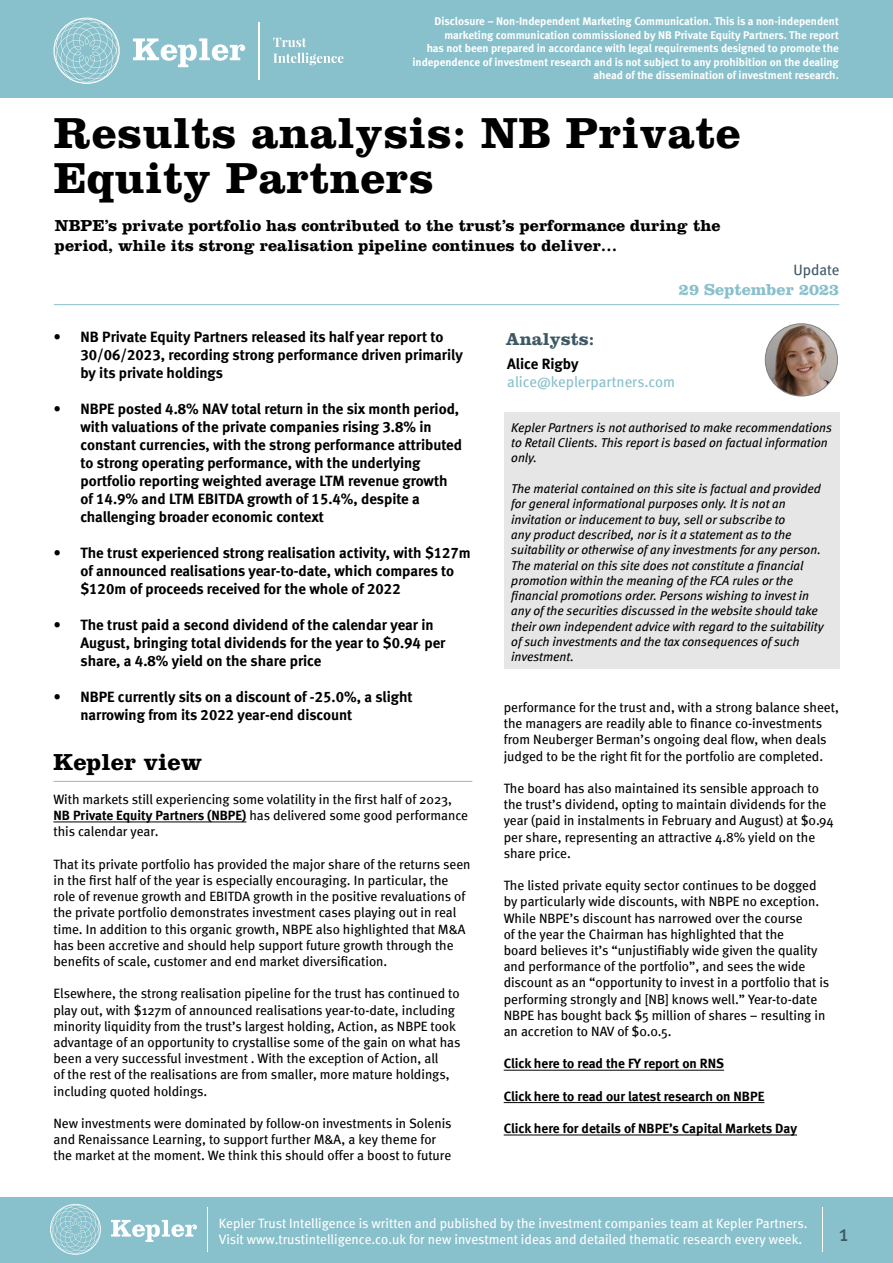
<style>
.page{position:relative;width:893px;height:1263px;background:#fff}
.page>*{position:absolute;margin:0;border:0;box-sizing:border-box;transform-origin:0 0}
.t1{font:700 45px/45px "Clarendon LT Std";letter-spacing:.01em;color:#000}
.t2{font:700 24px "Clarendon LT Std";color:#000}
.t3{font:22.5px "Meta";color:#3d5864}
.t4{font:700 18px "Clarendon LT Std";color:#3d5864}
.t5{font:700 16.5px/19.8px "Clarendon LT Std";color:#000}
.t6{font:700 16.5px "Clarendon LT Std";color:#88c0cb}
.t7{font:15px/18px "Meta Bold LF";color:#000}
.t8{font:15px "Meta";color:#88c0cb}
.t9{font:700 15px "Meta";letter-spacing:-.005em;color:#000}
.t10{font:15px "Meta";letter-spacing:-.005em;color:#3d5864}
.t11{font:13.5px/16.2px "Meta";color:#000}
.t12{font:13.5px/16.2px "Meta";color:#fff}
.t13{font:13.5px "Meta Bold LF";color:#000}
.t14{font:italic 12.75px/15.3px "Meta Book LF";color:#000}
.t15{font:11.25px/13.5px "Meta Bold LF";color:#fff;text-align:right}
.s1{font-family:"Meta"}
.s2{font-family:"Meta Bold LF"}
</style>
<div class="page">
<div style="left:0;top:0;width:893px;height:98px;background:#88c0cb"></div>
<div style="left:0;top:1197px;width:893px;height:66px;background:#88c0cb"></div>
<svg style="left:111px;top:1220px;width:86px;height:22px"></svg>
<svg style="left:50px;top:1204px;width:51px;height:51px"></svg>
<hr style="left:207px;top:1207px;width:1px;height:44px;background:#fff">
<svg style="left:133px;top:38px;width:112px;height:29px"></svg>
<svg style="left:53px;top:18px;width:67px;height:66px"></svg>
<svg style="left:273px;top:38px;width:33px;height:9px"></svg>
<svg style="left:273px;top:53px;width:70px;height:12px"></svg>
<hr style="left:259px;top:22px;width:1px;height:58px;background:#fff">
<hr style="left:822px;top:1207px;width:1px;height:44px;background:#fff">
<hr style="left:53px;top:781px;width:419px;height:1px;background:#88c0cb">
<hr style="left:53px;top:822px;width:193px;height:1px;background:#000">
<hr style="left:54px;top:304px;width:785px;height:1px;background:#88c0cb">
<hr style="left:504px;top:1070px;width:220px;height:1px;background:#000">
<hr style="left:504px;top:1102px;width:260px;height:1px;background:#000">
<hr style="left:504px;top:1135px;width:293px;height:1px;background:#000">
<img style="left:765px;top:324px;width:72px;height:72px;border-radius:36px">
<div style="left:765px;top:323px;width:73px;height:73px;border:1px solid #808080;border-radius:50%"></div>
<div style="left:504px;top:412px;width:335px;height:257px;background:#e6e6e6"></div>
<p class="t15" style="left:412px;top:14px;width:428px">Disclosure – Non-Independent Marketing Communication. This is a non-independent marketing communication commissioned by NB Private Equity Partners. The report<br>has not been prepared in accordance with legal requirements designed to promote the independence of investment research and is not subject to any prohibition on the dealing ahead of the dissemination of investment research.</p>
<h1 class="t1" style="left:54px;top:110px;width:689px">Results analysis: NB Private<br>Equity Partners</h1>
<p class="t5" style="left:55px;top:216px;width:667px">NBPE’s private portfolio has contributed to the trust’s performance during the period, while its strong realisation pipeline continues to deliver…</p>
<p class="t7" style="left:80px;top:327px;width:384px;text-indent:-27px"><span class="s1">•</span> NB Private Equity Partners released its half year report to<br>30/06/2023, recording strong performance driven primarily by its private holdings</p>
<p class="t7" style="left:80px;top:399px;width:383px;text-indent:-27px"><span class="s1">•</span> NBPE posted 4.8% NAV total return in the six month period, with valuations of the private companies rising 3.8% in constant currencies, with the strong performance attributed to strong operating performance, with the underlying portfolio reporting weighted average LTM revenue growth of 14.9% and LTM EBITDA growth of 15.4%, despite a challenging broader economic context</p>
<p class="t7" style="left:80px;top:543px;width:392px;text-indent:-27px"><span class="s1">•</span> The trust experienced strong realisation activity, with $127m of announced realisations year-to-date, which compares to $120m of proceeds received for the whole of 2022</p>
<p class="t7" style="left:80px;top:615px;width:367px;text-indent:-27px"><span class="s1">•</span> The trust paid a second dividend of the calendar year in<br>August, bringing total dividends for the year to $0.94 per share, a 4.8% yield on the share price</p>
<p class="t7" style="left:80px;top:687px;width:334px;text-indent:-27px"><span class="s1">•</span> NBPE currently sits on a discount of -25.0%, a slight narrowing from its 2022 year-end discount</p>
<h2 class="t2" style="left:53px;top:747px;width:150px">Kepler view</h2>
<p class="t11" style="left:53px;top:791px;width:416px">With markets still experiencing some volatility in the first half of 2023,<br><span class="s2">NB Private Equity Partners (NBPE)</span> has delivered some good performance this calendar year.</p>
<p class="t11" style="left:53px;top:856px;width:419px">That its private portfolio has provided the major share of the returns seen in the first half of the year is especially encouraging. In particular, the role of revenue growth and EBITDA growth in the positive revaluations of the private portfolio demonstrates investment cases playing out in real time. In addition to this organic growth, NBPE also highlighted that M&amp;A has been accretive and should help support future growth through the benefits of scale, customer and end market diversification.</p>
<p class="t11" style="left:53px;top:985px;width:408px">Elsewhere, the strong realisation pipeline for the trust has continued to play out, with $127m of announced realisations year-to-date, including minority liquidity from the trust’s largest holding, Action, as NBPE took advantage of an opportunity to crystallise some of the gain on what has been a very successful investment . With the exception of Action, all<br>of the rest of the realisations are from smaller, more mature holdings, including quoted holdings.</p>
<p class="t11" style="left:53px;top:1115px;width:400px">New investments were dominated by follow-on investments in Solenis and Renaissance Learning, to support further M&amp;A, a key theme for the market at the moment. We think this should offer a boost to future</p>
<p class="t10" style="left:793px;top:261px;width:47px">Update</p>
<p class="t6" style="left:679px;top:279px;width:162px">29 September 2023</p>
<h3 class="t4" style="left:506px;top:328px;width:90px">Analysts:</h3>
<p class="t9" style="left:507px;top:355px;width:73px">Alice Rigby</p>
<p class="t8" style="left:507px;top:373px;width:169px">alice@keplerpartners.com</p>
<p class="t14" style="left:511px;top:420px;width:322px">Kepler Partners is not authorised to make recommendations to Retail Clients. This report is based on factual information only.</p>
<p class="t14" style="left:511px;top:481px;width:314px">The material contained on this site is factual and provided for general informational purposes only. It is not an invitation or inducement to buy, sell or subscribe to<br>any product described, nor is it a statement as to the suitability or otherwise of any investments for any person.<br>The material on this site does not constitute a financial promotion within the meaning of the FCA rules or the financial promotions order. Persons wishing to invest in any of the securities discussed in the website should take their own independent advice with regard to the suitability of such investments and the tax consequences of such investment.</p>
<p class="t11" style="left:504px;top:699px;width:337px">performance for the trust and, with a strong balance sheet, the managers are readily able to finance co-investments from Neuberger Berman’s ongoing deal flow, when deals judged to be the right fit for the portfolio are completed.</p>
<p class="t11" style="left:504px;top:780px;width:332px">The board has also maintained its sensible approach to the trust’s dividend, opting to maintain dividends for the year (paid in instalments in February and August) at $0.94 per share, representing an attractive 4.8% yield on the share price.</p>
<p class="t11" style="left:504px;top:877px;width:327px">The listed private equity sector continues to be dogged by particularly wide discounts, with NBPE no exception.<br>While NBPE’s discount has narrowed over the course<br>of the year the Chairman has highlighted that the<br>board believes it’s “unjustifiably wide given the quality and performance of the portfolio”, and sees the wide discount as an “opportunity to invest in a portfolio that is performing strongly and [NB] knows well.” Year-to-date NBPE has bought back $5 million of shares – resulting in an accretion to NAV of $0.0.5.</p>
<p class="t13" style="left:504px;top:1056px;width:222px">Click here to read the FY report on RNS</p>
<p class="t13" style="left:504px;top:1088px;width:262px">Click here to read our latest research on NBPE</p>
<p class="t13" style="left:504px;top:1120px;width:295px">Click here for details of NBPE’s Capital Markets Day</p>
<p class="t12" style="left:219px;top:1214px;width:590px">Kepler Trust Intelligence is written and published by the investment companies team at Kepler Partners.<br>Visit www.trustintelligence.co.uk for new investment ideas and detailed thematic research every week.</p>
<h3 class="t3" style="left:839px;top:1220px;width:11px">1</h3>
</div>
